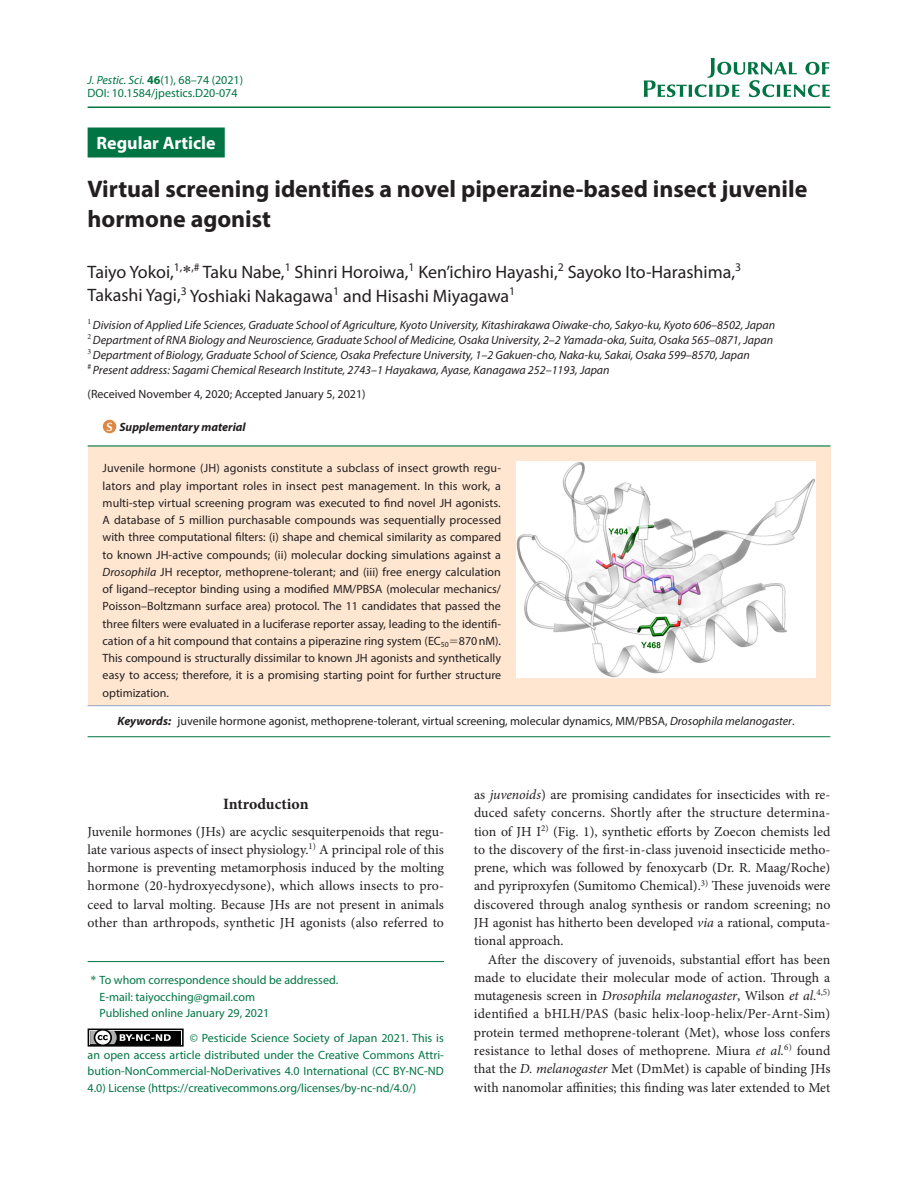
<style>
.page{position:relative;width:918px;height:1188px;background:#fff}
.page>*{position:absolute;margin:0;border:0;box-sizing:border-box;transform-origin:0 0}
.t1{font:700 24px/30px "Myriad Pro";color:#231f20}
.t2{font:18px/24px "Myriad Pro";color:#231f20}
.t3{font:700 18px "Myriad Pro";color:#fff}
.t4{font:700 15.75px "Minion Pro";letter-spacing:-.005em;color:#231f20}
.t5{font:13.8px/18.3px "Minion Pro";color:#231f20;text-align:justify}
.t6{font:12px/17.2px "Myriad Pro";color:#231f20;text-align:justify}
.t7{font:italic 12px/15px "Myriad Pro";color:#231f20}
.t8{font:12px/16.5px "Myriad Pro";color:#007543}
.t9{font:italic 700 12px "Myriad Pro";color:#231f20}
.s1{font-style:italic}
.s2{font-weight:700}
.s3{font-family:"Times New Roman"}
.s4{font-family:"Optima Nova LT Pro";font-style:normal;color:#fff}
.s5{font-weight:700;font-style:italic}
</style>
<div class="page">
<div style="left:88px;top:1029px;width:96px;height:18px;border:2px solid #000"></div>
<div style="left:90px;top:1031px;width:91px;height:13px;background:#000"></div>
<svg style="left:90px;top:1031px;width:81px;height:13px"></svg>
<hr style="left:88px;top:106px;width:742px;height:2px;background:#007543">
<div style="left:88px;top:128px;width:137px;height:30px;background:#007543"></div>
<div style="left:103px;top:420px;width:13px;height:13px;background:#df8641;border-radius:50%"></div>
<div style="left:88px;top:446px;width:742px;height:260px;background:#fee6d1"></div>
<hr style="left:88px;top:445px;width:742px;height:2px;background:#007543">
<hr style="left:88px;top:705px;width:742px;height:1px;background:#96a2c9">
<hr style="left:88px;top:736px;width:742px;height:1px;background:#007543">
<img style="left:516px;top:461px;width:299px;height:217px">
<hr style="left:88px;top:961px;width:356px;height:1px;background:#007543">
<svg style="left:644px;top:58px;width:186px;height:39px"></svg>
<p class="t8" style="left:88px;top:73px;width:157px;line-height:13.5px"><span class="s1">J. Pestic. Sci.</span> <span class="s2">46</span>(1), 68–74 (2021)<br>DOI: 10.1584/jpestics.D20-074</p>
<h2 class="t3" style="left:97px;top:131px;width:121px">Regular Article</h2>
<h1 class="t1" style="left:88px;top:173px;width:721px">Virtual screening identifies a novel piperazine-based insect juvenile hormone agonist</h1>
<h2 class="t2" style="left:88px;top:259px;width:655px">Taiyo Yokoi,<sup>1,</sup><span class="s3">*</span><sup>,#</sup> Taku Nabe,<sup>1</sup> Shinri Horoiwa,<sup>1</sup> Ken’ichiro Hayashi,<sup>2</sup> Sayoko Ito-Harashima,<sup>3<br></sup>Takashi Yagi,<sup>3</sup> Yoshiaki Nakagawa<sup>1</sup> and Hisashi Miyagawa<sup>1</sup></h2>
<p class="t7" style="left:88px;top:317px;width:689px"><sup>1</sup> Division of Applied Life Sciences, Graduate School of Agriculture, Kyoto University, Kitashirakawa Oiwake-cho, Sakyo-ku, Kyoto 606–8502, Japan <sup>2</sup> Department of RNA Biology and Neuroscience, Graduate School of Medicine, Osaka University, 2–2 Yamada-oka, Suita, Osaka 565–0871, Japan <sup>3</sup> Department of Biology, Graduate School of Science, Osaka Prefecture University, 1–2 Gakuen-cho, Naka-ku, Sakai, Osaka 599–8570, Japan<br><sup>#</sup> Present address: Sagami Chemical Research Institute, 2743–1 Hayakawa, Ayase, Kanagawa 252–1193, Japan</p>
<p class="t6" style="left:88px;top:385px;width:280px">(Received November 4, 2020; Accepted January 5, 2021)</p>
<p class="t9" style="left:106px;top:419px;width:141px"><span class="s4">S</span> Supplementary material</p>
<p class="t6" style="left:103px;top:460px;width:400px">Juvenile hormone (JH) agonists constitute a subclass of insect growth regu&shy;lators and play important roles in insect pest management. In this work, a multi-step virtual screening program was executed to find novel JH agonists.<br>A database of 5 million purchasable compounds was sequentially processed with three computational filters: (i) shape and chemical similarity as compared to known JH-active compounds; (ii) molecular docking simulations against a <span class="s1">Drosophila</span> JH receptor, methoprene-tolerant; and (iii) free energy calculation of ligand–receptor binding using a modified MM/PBSA (molecular mechanics/ Poisson–Boltzmann surface area) protocol. The 11 candidates that passed the three filters were evaluated in a luciferase reporter assay, leading to the identifi&shy;cation of a hit compound that contains a piperazine ring system (EC<sub>50</sub> 870nM).<br>This compound is structurally dissimilar to known JH agonists and synthetically easy to access; therefore, it is a promising starting point for further structure optimization.</p>
<p class="t6" style="left:118px;top:712px;width:679px"><span class="s5">Keywords:</span> juvenile hormone agonist, methoprene-tolerant, virtual screening, molecular dynamics, MM/PBSA, <span class="s1">Drosophila melanogaster</span>.</p>
<p class="t4" style="left:223px;top:793px;width:87px">Introduction</p>
<p class="t5" style="left:88px;top:822px;width:358px">Juvenile hormones (JHs) are acyclic sesquiterpenoids that regu&shy;late various aspects of insect physiology.<sup>1)</sup> A principal role of this hormone is preventing metamorphosis induced by the molting hormone (20-hydroxyecdysone), which allows insects to pro&shy;ceed to larval molting. Because JHs are not present in animals other than arthropods, synthetic JH agonists (also referred to</p>
<p class="t8" style="left:100px;top:972px;width:240px;text-indent:-9px"><span class="s3">*</span> To whom correspondence should be addressed.<br>E-mail: taiyocching@gmail.com<br>Published online January 29, 2021</p>
<p class="t8" style="left:88px;top:1030px;width:358px;text-align:justify;text-indent:102px">© Pesticide Science Society of Japan 2021. This is an open access article distributed under the Creative Commons Attri&shy;bution-NonCommercial-NoDerivatives 4.0 International (CC BY-NC-ND 4.0) License (https://creativecommons.org/licenses/by-nc-nd/4.0/)</p>
<p class="t5" style="left:474px;top:785px;width:358px">as <span class="s1">juvenoids</span>) are promising candidates for insecticides with re&shy;duced safety concerns. Shortly after the structure determina&shy;tion of JH I<sup>2)</sup> (Fig. 1), synthetic efforts by Zoecon chemists led to the discovery of the first-in-class juvenoid insecticide metho&shy;prene, which was followed by fenoxycarb (Dr. R. Maag/Roche) and pyriproxyfen (Sumitomo Chemical).<sup>3)</sup> These juvenoids were discovered through analog synthesis or random screening; no JH agonist has hitherto been developed <span class="s1">via</span> a rational, computa&shy;tional approach.</p>
<p class="t5" style="left:474px;top:950px;width:358px;text-indent:14px">After the discovery of juvenoids, substantial effort has been made to elucidate their molecular mode of action. Through a mutagenesis screen in <span class="s1">Drosophila melanogaster</span>, Wilson <span class="s1">et al.</span><sup>4,5) </sup>identified a bHLH/PAS (basic helix-loop-helix/Per-Arnt-Sim) protein termed methoprene-tolerant (Met), whose loss confers resistance to lethal doses of methoprene. Miura <span class="s1">et al.</span><sup>6)</sup> found that the <span class="s1">D. melanogaster</span> Met (DmMet) is capable of binding JHs with nanomolar affinities; this finding was later extended to Met</p>
</div>
